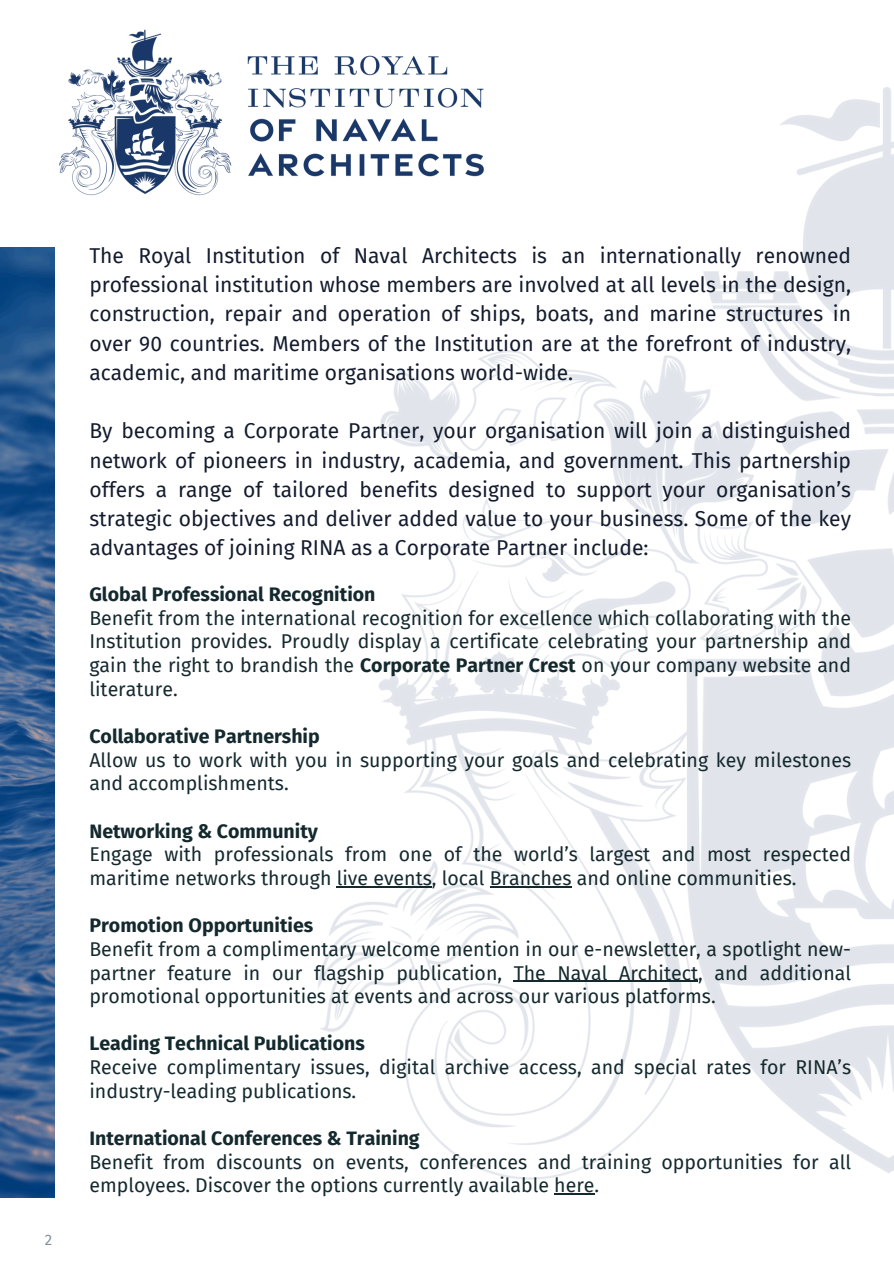
<style>
.page{position:relative;width:894px;height:1264px;background:#fff}
.page>*{position:absolute;margin:0;border:0;box-sizing:border-box;transform-origin:0 0}
.t1{font:21px/29.2px "Fira Sans";color:#131b2d;text-align:justify}
.t2{font:19.5px/23.7px "Fira Sans";color:#14292e}
.t3{font:700 19.5px "Fira Sans";color:#14292e}
.t4{font:15px "Fira Sans";color:#80909b}
.s1{font-weight:700}
</style>
<div class="page">
<img style="left:0;top:247px;width:54px;height:950px">
<img style="left:318px;top:87px;width:575px;height:1108px">
<img style="left:59px;top:29px;width:429px;height:172px">
<hr style="left:336px;top:886px;width:96px;height:1px;background:#14292e">
<hr style="left:489px;top:886px;width:82px;height:1px;background:#14292e">
<hr style="left:513px;top:980px;width:185px;height:1px;background:#14292e">
<hr style="left:554px;top:1193px;width:40px;height:1px;background:#14292e">
<p class="t4" style="left:45px;top:1230px;width:9px">2</p>
<p class="t1" style="left:89px;top:241px;width:763px">The Royal Institution of Naval Architects is an internationally renowned professional institution whose members are involved at all levels in the design, construction, repair and operation of ships, boats, and marine structures in over 90 countries. Members of the Institution are at the forefront of industry, academic, and maritime organisations world-wide.</p>
<p class="t1" style="left:89px;top:416px;width:763px">By becoming a Corporate Partner, your organisation will join a distinguished network of pioneers in industry, academia, and government. This partnership offers a range of tailored benefits designed to support your organisation’s strategic objectives and deliver added value to your business. Some of the key advantages of joining RINA as a Corporate Partner include:</p>
<p class="t3" style="left:89px;top:583px;width:287px">Global Professional Recognition</p>
<p class="t2" style="left:89px;top:606px;width:763px;text-align:justify">Benefit from the international recognition for excellence which collaborating with the Institution provides. Proudly display a certificate celebrating your partnership and gain the right to brandish the <span class="s1">Corporate Partner Crest</span> on your company website and literature.</p>
<p class="t3" style="left:89px;top:724px;width:232px">Collaborative Partnership</p>
<p class="t2" style="left:89px;top:748px;width:763px">Allow us to work with you in supporting your goals and celebrating key milestones and accomplishments.</p>
<p class="t3" style="left:89px;top:819px;width:230px">Networking &amp; Community</p>
<p class="t2" style="left:89px;top:842px;width:763px">Engage with professionals from one of the world’s largest and most respected maritime networks through live events, local Branches and online communities.</p>
<p class="t3" style="left:89px;top:914px;width:225px">Promotion Opportunities</p>
<p class="t2" style="left:89px;top:937px;width:763px;text-align:justify">Benefit from a complimentary welcome mention in our e-newsletter, a spotlight new&shy;partner feature in our flagship publication, The Naval Architect, and additional promotional opportunities at events and across our various platforms.</p>
<p class="t3" style="left:89px;top:1032px;width:277px">Leading Technical Publications</p>
<p class="t2" style="left:89px;top:1055px;width:763px">Receive complimentary issues, digital archive access, and special rates for RINA’s industry-leading publications.</p>
<p class="t3" style="left:89px;top:1126px;width:332px">International Conferences &amp; Training</p>
<p class="t2" style="left:89px;top:1150px;width:763px">Benefit from discounts on events, conferences and training opportunities for all employees. Discover the options currently available here.</p>
</div>
